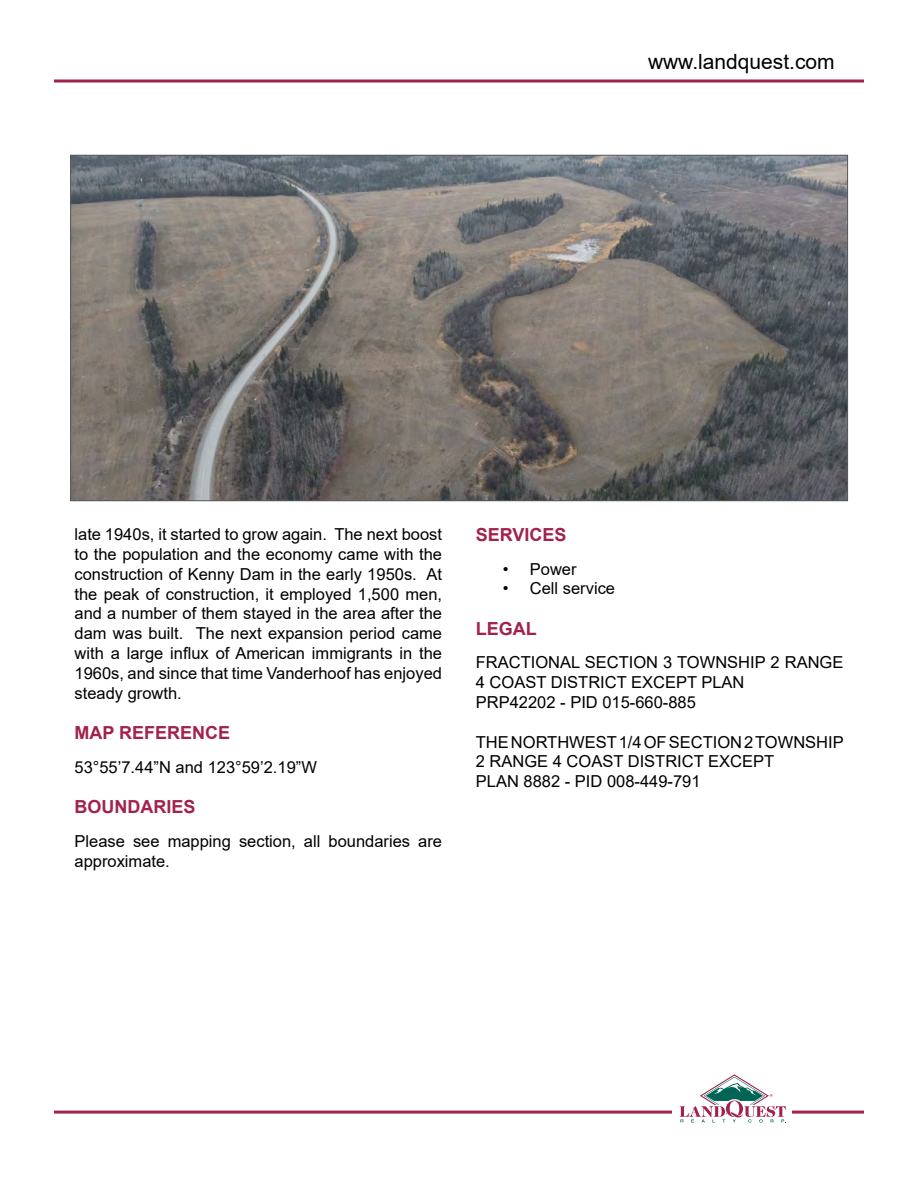
<style>
.page{position:relative;width:918px;height:1188px;background:#fff}
.page>*{position:absolute;margin:0;border:0;box-sizing:border-box;transform-origin:0 0}
.t1{font:21px "Arial";color:#000}
.t2{font:700 18px "Arial";color:#a2224b}
.t3{font:16.5px/19.8px "Arial";color:#000}
.t4{font:7.05px "Myriad Pro";color:#a3214b}
</style>
<div class="page">
<hr style="left:54px;top:1111px;width:810px;height:3px;background:#a2224b">
<div style="left:672px;top:1074px;width:120px;height:60px;background:#fff"></div>
<svg style="left:680px;top:1074px;width:107px;height:49px"></svg>
<hr style="left:54px;top:80px;width:810px;height:2px;background:#a2224b">
<img style="left:72px;top:157px;width:774px;height:342px">
<p class="t1" style="left:648px;top:47px;width:188px">www.landquest.com</p>
<p class="t3" style="left:75px;top:524px;width:369px;text-align:justify">late 1940s, it started to grow again. The next boost to the population and the economy came with the construction of Kenny Dam in the early 1950s. At the peak of construction, it employed 1,500 men, and a number of them stayed in the area after the dam was built. The next expansion period came with a large influx of American immigrants in the 1960s, and since that time Vanderhoof has enjoyed steady growth.</p>
<p class="t2" style="left:75px;top:720px;width:157px">MAP REFERENCE</p>
<p class="t3" style="left:75px;top:757px;width:244px">53°55’7.44”N and 123°59’2.19”W</p>
<p class="t2" style="left:75px;top:794px;width:122px">BOUNDARIES</p>
<p class="t3" style="left:75px;top:831px;width:369px">Please see mapping section, all boundaries are approximate.</p>
<p class="t2" style="left:476px;top:522px;width:92px">SERVICES</p>
<p class="t3" style="left:503px;top:559px;width:75px">• Power</p>
<p class="t3" style="left:503px;top:579px;width:114px">• Cell service</p>
<p class="t2" style="left:476px;top:616px;width:63px">LEGAL</p>
<p class="t3" style="left:476px;top:653px;width:369px">FRACTIONAL SECTION 3 TOWNSHIP 2 RANGE<br>4 COAST DISTRICT EXCEPT PLAN<br>PRP42202 - PID 015-660-885</p>
<p class="t3" style="left:476px;top:732px;width:369px">THE NORTHWEST 1/4 OF SECTION 2 TOWNSHIP<br>2 RANGE 4 COAST DISTRICT EXCEPT<br>PLAN 8882 - PID 008-449-791</p>
<p class="t4" style="left:770px;top:1093px;width:4px">®</p>
</div>
